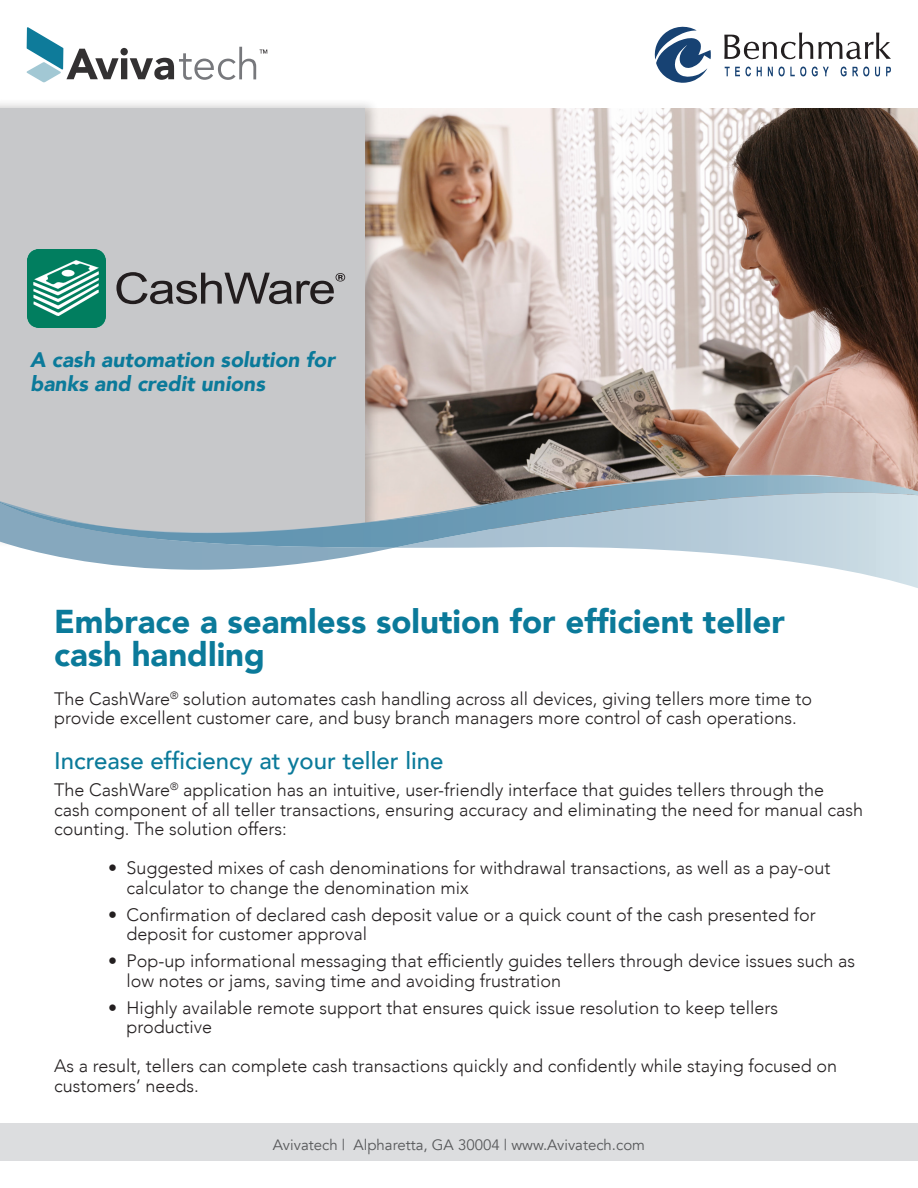
<style>
.page{position:relative;width:918px;height:1188px;background:#fff}
.page>*{position:absolute;margin:0;border:0;box-sizing:border-box;transform-origin:0 0}
.HEADER_MAIN{font:900 33px/33px "Avenir";color:#0b7a9a}
.SUBhead{font:500 24px "Avenir";color:#0b7a9a}
.t1{font:italic 900 21px/24.5px "Avenir";color:#0b7a9a}
.Body{font:300 18px/19.5px "Avenir";color:#231f20}
.t2{font:15px "Avenir";color:#57585a}
</style>
<div class="page">
<div style="left:0;top:1123px;width:918px;height:38px;background:#dcdddf"></div>
<img style="left:379px;top:108px;width:539px;height:367px">
<div style="left:0;top:98px;width:379px;height:449px;background:#231f20;opacity:.25"></div>
<div style="left:0;top:108px;width:365px;height:430px;background:#c7c8ca"></div>
<svg style="left:22px;top:548px;width:85px;height:17px"></svg>
<svg style="left:107px;top:548px;width:811px;height:40px"></svg>
<img style="left:0;top:475px;width:918px;height:73px">
<svg style="left:27px;top:27px;width:240px;height:55px"></svg>
<div style="left:27px;top:249px;width:78px;height:78px;background:#017e5f"></div>
<img style="left:34px;top:271px;width:64px;height:45px">
<img style="left:35px;top:260px;width:63px;height:28px">
<svg style="left:116px;top:272px;width:229px;height:32px"></svg>
<svg style="left:840px;top:66px;width:29px;height:11px"></svg>
<svg style="left:757px;top:67px;width:5px;height:9px"></svg>
<svg style="left:875px;top:67px;width:5px;height:9px"></svg>
<svg style="left:886px;top:67px;width:5px;height:9px"></svg>
<svg style="left:725px;top:66px;width:26px;height:11px"></svg>
<svg style="left:768px;top:66px;width:61px;height:11px"></svg>
<svg style="left:724px;top:33px;width:167px;height:27px"></svg>
<svg style="left:654px;top:26px;width:57px;height:57px"></svg>
<p class="t1" style="left:30px;top:347px;width:306px">A cash automation solution for banks and credit unions</p>
<p class="HEADER_MAIN" style="left:54px;top:604px;width:732px">Embrace a seamless solution for efficient teller cash handling</p>
<p class="Body" style="left:54px;top:689px;width:760px">The CashWare<sup>®</sup> solution automates cash handling across all devices, giving tellers more time to provide excellent customer care, and busy branch managers more control of cash operations.</p>
<p class="SUBhead" style="left:54px;top:740px;width:391px">Increase efficiency at your teller line</p>
<p class="Body" style="left:54px;top:780px;width:811px">The CashWare<sup>®</sup> application has an intuitive, user-friendly interface that guides tellers through the cash component of all teller transactions, ensuring accuracy and eliminating the need for manual cash counting. The solution offers:</p>
<p class="Body" style="left:126px;top:858px;width:706px;text-indent:-18px">• Suggested mixes of cash denominations for withdrawal transactions, as well as a pay-out calculator to change the denomination mix</p>
<p class="Body" style="left:126px;top:905px;width:691px;text-indent:-18px">• Confirmation of declared cash deposit value or a quick count of the cash presented for deposit for customer approval</p>
<p class="Body" style="left:126px;top:951px;width:730px;text-indent:-18px">• Pop-up informational messaging that efficiently guides tellers through device issues such as low notes or jams, saving time and avoiding frustration</p>
<p class="Body" style="left:126px;top:998px;width:653px;text-indent:-18px">• Highly available remote support that ensures quick issue resolution to keep tellers productive</p>
<p class="Body" style="left:54px;top:1056px;width:785px">As a result, tellers can complete cash transactions quickly and confidently while staying focused on customers’ needs.</p>
<p class="t2" style="left:273px;top:1135px;width:374px">Avivatech | Alpharetta, GA 30004 | www.Avivatech.com</p>
</div>
